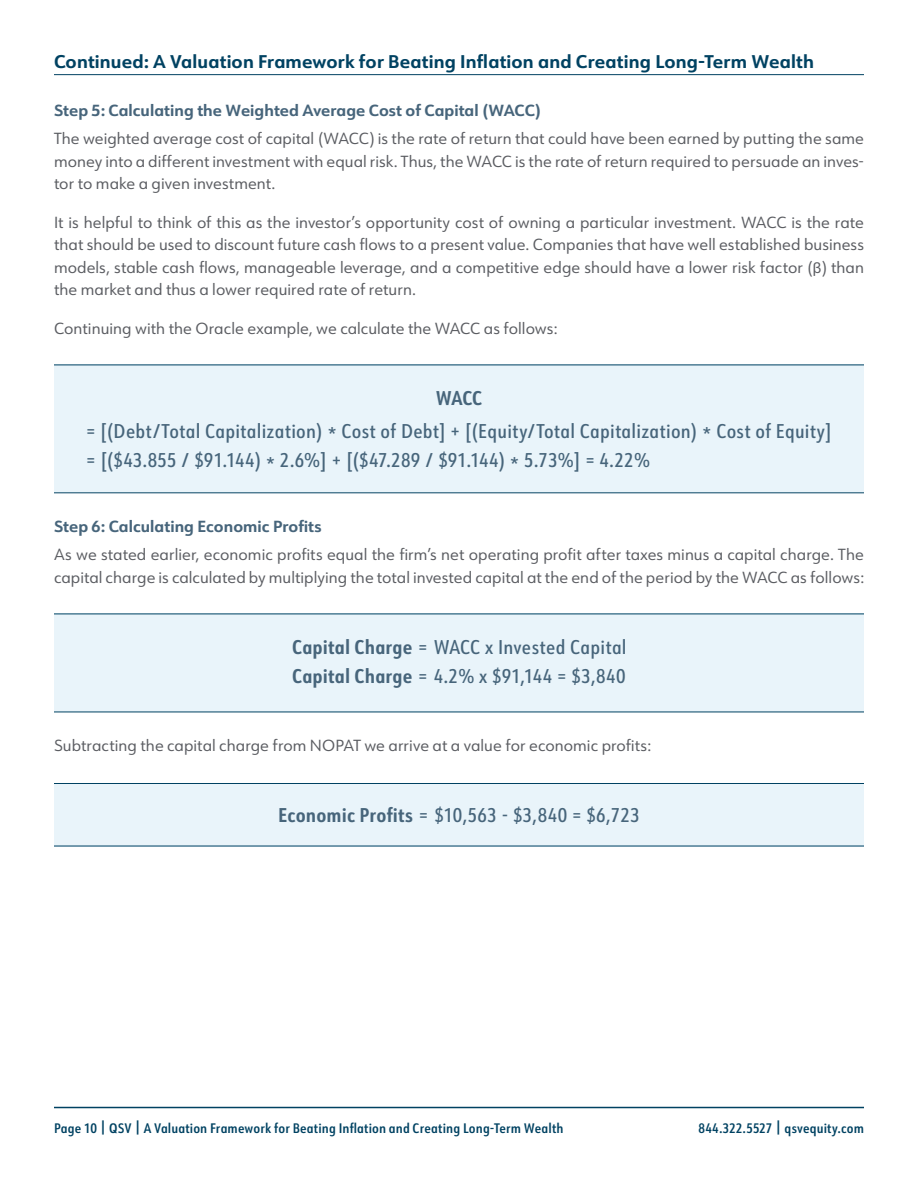
<style>
.page{position:relative;width:918px;height:1188px;background:#fff}
.page>*{position:absolute;margin:0;border:0;box-sizing:border-box;transform-origin:0 0}
.footnote{font:500 19.5px "URW Form Cond";letter-spacing:.015em;color:#47657b}
.footnote-2{font:700 19.5px "URW Form Cond";color:#47657b}
.page_headers{font:700 18px "URW Form";letter-spacing:.01em;color:#004262}
.white_paper_body{font:15.75px/22.5px "URW Form";letter-spacing:.005em;color:#5b5d62;text-align:justify}
.smaller_sub{font:700 15.75px "URW Form";letter-spacing:.005em;color:#47657b}
.t1{font:600 13.5px "URW Form Cond";letter-spacing:.01em;color:#004262}
.s1{font-weight:700}
.s2{font-size:14.85px}
</style>
<div class="page">
<hr style="left:54px;top:74px;width:810px;height:1px;background:#004262">
<div style="left:54px;top:364px;width:810px;height:128px;background:#e9f4fa"></div>
<hr style="left:54px;top:365px;width:810px;height:1px;background:#004262">
<hr style="left:54px;top:492px;width:810px;height:1px;background:#004262">
<div style="left:54px;top:614px;width:810px;height:98px;background:#e9f4fa"></div>
<hr style="left:54px;top:614px;width:810px;height:1px;background:#004262">
<hr style="left:54px;top:712px;width:810px;height:1px;background:#004262">
<hr style="left:54px;top:1107px;width:810px;height:1px;background:#004262">
<div style="left:54px;top:783px;width:810px;height:63px;background:#e9f4fa"></div>
<hr style="left:54px;top:783px;width:810px;height:1px;background:#004262">
<hr style="left:54px;top:846px;width:810px;height:1px;background:#004262">
<p class="page_headers" style="left:54px;top:49px;width:761px">Continued: A Valuation Framework for Beating Inflation and Creating Long-Term Wealth</p>
<p class="smaller_sub" style="left:54px;top:100px;width:489px">Step 5: Calculating the Weighted Average Cost of Capital (WACC)</p>
<p class="white_paper_body" style="left:54px;top:127px;width:812px">The weighted average cost of capital (WACC) is the rate of return that could have been earned by putting the same money into a different investment with equal risk. Thus, the WACC is the rate of return required to persuade an inves&shy;tor to make a given investment.</p>
<p class="white_paper_body" style="left:54px;top:210px;width:812px">It is helpful to think of this as the investor’s opportunity cost of owning a particular investment. WACC is the rate that should be used to discount future cash flows to a present value. Companies that have well established business models, stable cash flows, manageable leverage, and a competitive edge should have a lower risk factor ( ) than the market and thus a lower required rate of return.</p>
<p class="white_paper_body" style="left:54px;top:317px;width:505px">Continuing with the Oracle example, we calculate the WACC as follows:</p>
<p class="footnote-2" style="left:436px;top:384px;width:48px">WACC</p>
<p class="footnote" style="left:86px;top:418px;width:747px">= [(Debt/Total Capitalization) * Cost of Debt] + [(Equity/Total Capitalization) * Cost of Equity]</p>
<p class="footnote" style="left:86px;top:447px;width:566px">= [($43.855 / $91.144) * 2.6%] + [($47.289 / $91.144) * 5.73%] = 4.22%</p>
<p class="smaller_sub" style="left:54px;top:516px;width:269px">Step 6: Calculating Economic Profits</p>
<p class="white_paper_body" style="left:54px;top:543px;width:812px">As we stated earlier, economic profits equal the firm’s net operating profit after taxes minus a capital charge. The capital charge is calculated by multiplying the total invested capital at the end of the period by the WACC as follows:</p>
<p class="footnote" style="left:292px;top:633px;width:336px"><span class="s1">Capital Charge</span> = WACC x Invested Capital</p>
<p class="footnote" style="left:292px;top:663px;width:335px"><span class="s1">Capital Charge</span> = 4.2% x $91,144 = $3,840</p>
<p class="white_paper_body" style="left:54px;top:734px;width:598px">Subtracting the capital charge from NOPAT we arrive at a value for economic profits:</p>
<p class="footnote" style="left:278px;top:802px;width:363px"><span class="s1">Economic Profits</span> = $10,563 - $3,840 = $6,723</p>
<p class="t1" style="left:54px;top:1118px;width:511px">Page 10 <span class="s2">|</span> QSV <span class="s2">|</span> A Valuation Framework for Beating Inflation and Creating Long-Term Wealth</p>
<p class="t1" style="left:699px;top:1118px;width:167px">844.322.5527 <span class="s2">|</span> qsvequity.com</p>
</div>
